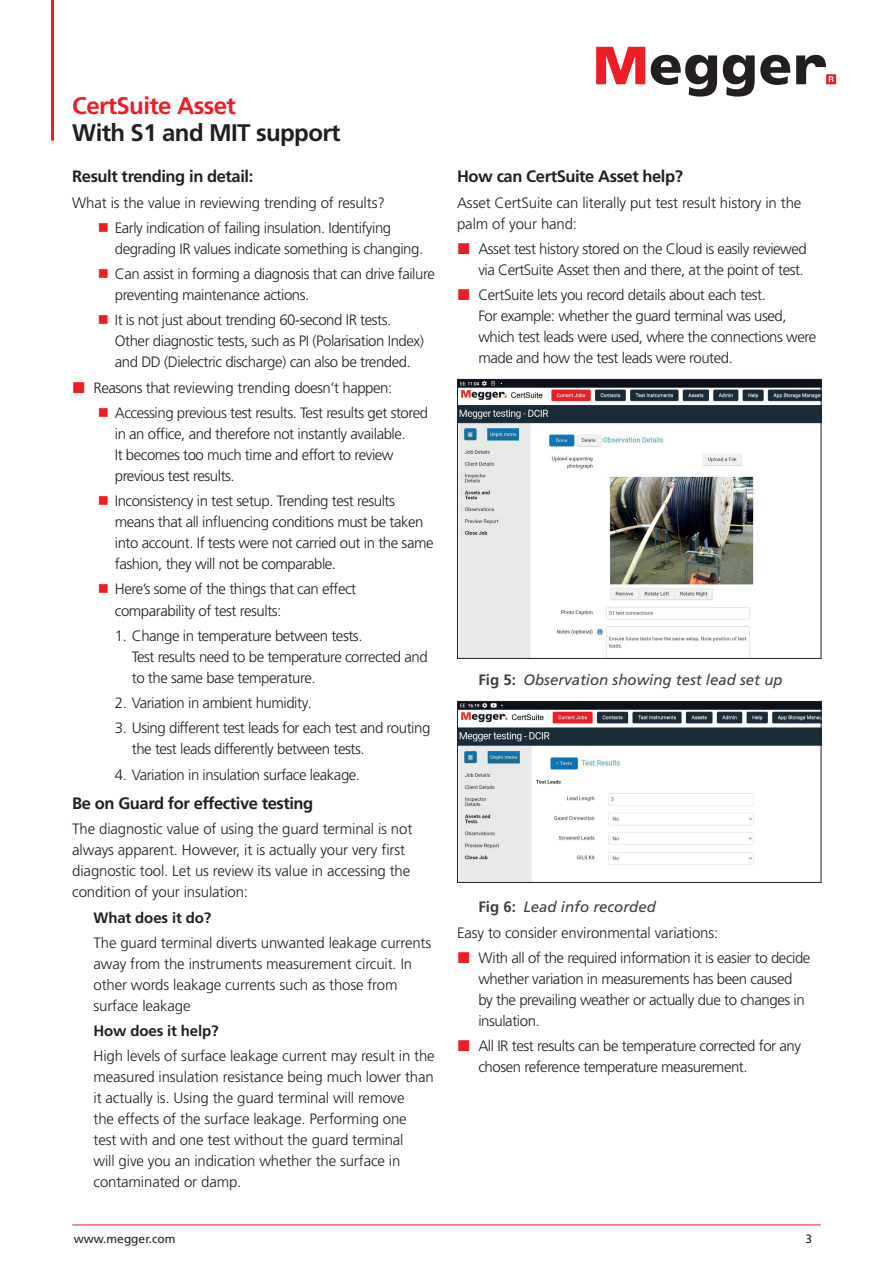
<style>
.page{position:relative;width:893px;height:1263px;background:#fff}
.page>*{position:absolute;margin:0;border:0;box-sizing:border-box;transform-origin:0 0}
.t1{font:700 24px "Frutiger LT Pro";letter-spacing:-.025em;color:#231f20}
.t2{font:700 24px "Frutiger LT Pro";letter-spacing:-.025em;color:#ee1d23}
.t3{font:700 16.5px "Frutiger LT Pro";letter-spacing:-.025em;color:#231f20}
.t4{font:300 15px/21px "Frutiger LT Pro";letter-spacing:-.03em;color:#231f20}
.t5{font:300 15px/21px "Frutiger LT Pro";letter-spacing:-.01em;color:#231f20}
.t6{font:italic 15px "Frutiger LT Pro";color:#3e3e3f}
.t7{font:700 15px "Frutiger LT Pro";letter-spacing:-.01em;color:#231f20}
.t8{font:12px "Frutiger LT Pro";color:#231f20}
.s1{font-weight:700;font-style:normal}
</style>
<div class="page">
<img style="left:459px;top:381px;width:360px;height:276px">
<div style="left:457px;top:379px;width:364px;height:280px;border:1px solid #231f20"></div>
<img style="left:459px;top:703px;width:360px;height:178px">
<div style="left:457px;top:701px;width:364px;height:182px;border:1px solid #231f20"></div>
<hr style="left:72px;top:1225px;width:749px;height:1px;background:#ee1d23">
<hr style="left:51px;top:0;width:3px;height:141px;background:#ee1d23">
<svg style="left:596px;top:47px;width:49px;height:37px"></svg>
<svg style="left:651px;top:55px;width:66px;height:42px"></svg>
<svg style="left:723px;top:55px;width:67px;height:42px"></svg>
<svg style="left:796px;top:55px;width:40px;height:29px"></svg>
<h1 class="t2" style="left:72px;top:91px;width:165px">CertSuite Asset</h1>
<h1 class="t1" style="left:72px;top:118px;width:270px">With S1 and MIT support</h1>
<p class="t3" style="left:72px;top:167px;width:183px">Result trending in detail:</p>
<p class="t4" style="left:115px;top:190px;width:278px;line-height:25.2px;text-indent:-43px">What is the value in reviewing trending of results?<br>Early indication of failing insulation. Identifying</p>
<p class="t4" style="left:115px;top:236px;width:322px;line-height:25.2px">degrading IR values indicate something is changing.<br>Can assist in forming a diagnosis that can drive failure</p>
<p class="t4" style="left:115px;top:283px;width:278px;line-height:25.2px">preventing maintenance actions.<br>It is not just about trending 60-second IR tests.</p>
<p class="t4" style="left:115px;top:331px;width:311px">Other diagnostic tests, such as PI (Polarisation Index) and DD (Dielectric discharge) can also be trended.</p>
<p class="t4" style="left:115px;top:375px;width:315px;line-height:25.2px;text-indent:-21px">Reasons that reviewing trending doesn’t happen:<br>Accessing previous test results. Test results get stored</p>
<p class="t4" style="left:115px;top:423px;width:292px">in an office, and therefore not instantly available.<br>It becomes too much time and effort to review previous test results.</p>
<p class="t4" style="left:115px;top:491px;width:320px">Inconsistency in test setup. Trending test results means that all influencing conditions must be taken into account. If tests were not carried out in the same fashion, they will not be comparable.</p>
<p class="t4" style="left:115px;top:579px;width:243px">Here’s some of the things that can effect comparability of test results:</p>
<p class="t4" style="left:132px;top:625px;width:297px;text-indent:-17px">1. Change in temperature between tests.<br>Test results need to be temperature corrected and to the same base temperature.</p>
<p class="t4" style="left:115px;top:692px;width:199px">2. Variation in ambient humidity.</p>
<p class="t4" style="left:132px;top:718px;width:300px;text-indent:-17px">3. Using different test leads for each test and routing the test leads differently between tests.</p>
<p class="t4" style="left:115px;top:764px;width:247px">4. Variation in insulation surface leakage.</p>
<p class="t3" style="left:72px;top:793px;width:243px">Be on Guard for effective testing</p>
<p class="t5" style="left:72px;top:819px;width:342px">The diagnostic value of using the guard terminal is not always apparent. However, it is actually your very first diagnostic tool. Let us review its value in accessing the condition of your insulation:</p>
<p class="t7" style="left:94px;top:908px;width:119px">What does it do?</p>
<p class="t5" style="left:94px;top:932px;width:339px">The guard terminal diverts unwanted leakage currents away from the instruments measurement circuit. In other words leakage currents such as those from surface leakage</p>
<p class="t7" style="left:94px;top:1022px;width:127px">How does it help?</p>
<p class="t5" style="left:94px;top:1046px;width:343px">High levels of surface leakage current may result in the measured insulation resistance being much lower than it actually is. Using the guard terminal will remove<br>the effects of the surface leakage. Performing one<br>test with and one test without the guard terminal<br>will give you an indication whether the surface in contaminated or damp.</p>
<p class="t3" style="left:457px;top:167px;width:227px">How can CertSuite Asset help?</p>
<p class="t5" style="left:457px;top:192px;width:346px">Asset CertSuite can literally put test result history in the palm of your hand:</p>
<p class="t4" style="left:478px;top:238px;width:330px">Asset test history stored on the Cloud is easily reviewed via CertSuite Asset then and there, at the point of test.</p>
<p class="t4" style="left:478px;top:285px;width:339px">CertSuite lets you record details about each test.<br>For example: whether the guard terminal was used, which test leads were used, where the connections were made and how the test leads were routed.</p>
<p class="t6" style="left:478px;top:671px;width:306px"><span class="s1">Fig 5:</span> Observation showing test lead set up</p>
<p class="t6" style="left:478px;top:898px;width:179px"><span class="s1">Fig 6:</span> Lead info recorded</p>
<p class="t5" style="left:457px;top:922px;width:263px">Easy to consider environmental variations:</p>
<p class="t4" style="left:478px;top:947px;width:334px">With all of the required information it is easier to decide</p>
<p class="t4" style="left:478px;top:968px;width:328px">whether variation in measurements has been caused by the prevailing weather or actually due to changes in insulation.</p>
<p class="t4" style="left:478px;top:1035px;width:324px">All IR test results can be temperature corrected for any chosen reference temperature measurement.</p>
<p class="t8" style="left:74px;top:1231px;width:103px">www.megger.com</p>
<p class="t8" style="left:805px;top:1231px;width:8px">3</p>
</div>
